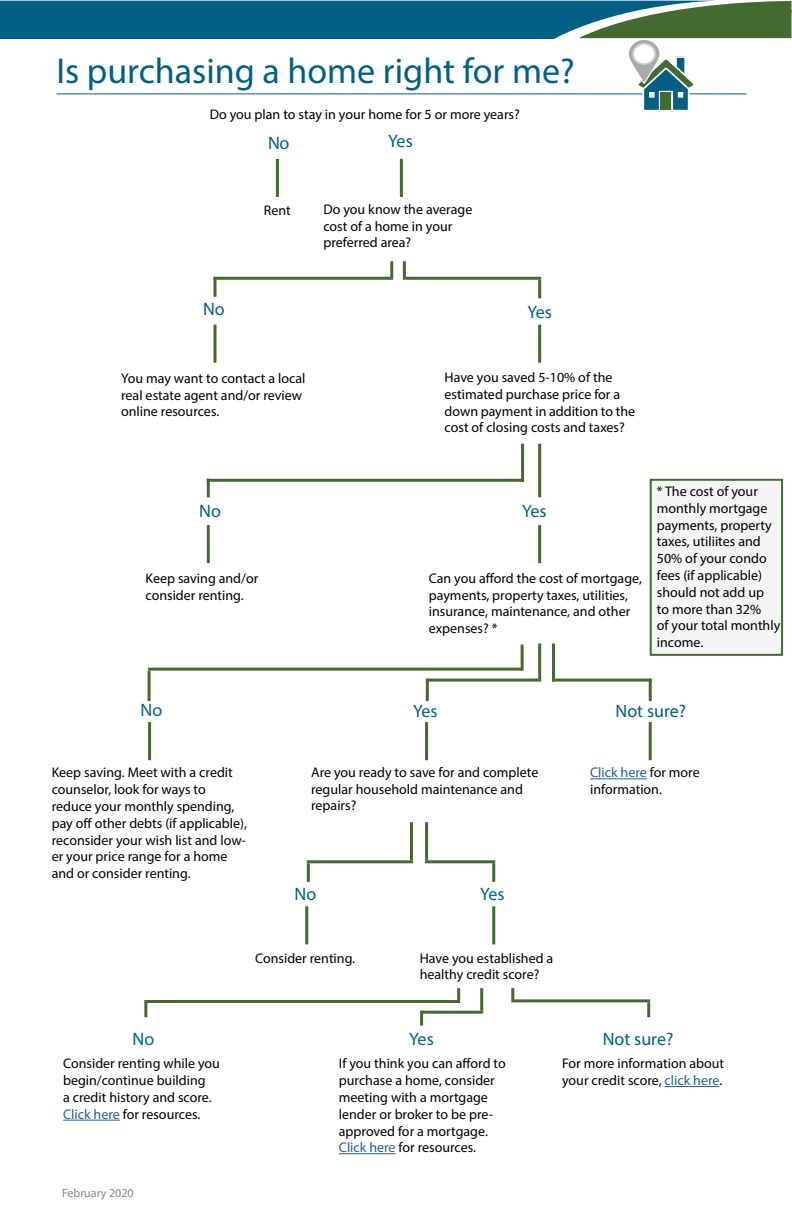
<style>
.page{position:relative;width:792px;height:1224px;background:#fff}
.page>*{position:absolute;margin:0;border:0;box-sizing:border-box;transform-origin:0 0}
.t1{font:36px "Myriad Pro";color:#006084}
.t2{font:18px "Myriad Pro";color:#006084}
.t3{font:14px/16.8px "Myriad Pro";color:#000}
.t4{font:12px "Myriad Pro";color:#848688}
.s1{color:#215e9e}
</style>
<div class="page">
<div style="left:650px;top:479px;width:133px;height:177px;background:#f5f5f6;border:2px solid #446a31"></div>
<hr style="left:590px;top:779px;width:57px;height:1px;background:#215e9e">
<hr style="left:665px;top:1086px;width:54px;height:1px;background:#215e9e">
<hr style="left:276px;top:159px;width:3px;height:38px;background:#446a31">
<hr style="left:400px;top:159px;width:3px;height:38px;background:#446a31">
<hr style="left:390px;top:261px;width:3px;height:19px;background:#446a31">
<hr style="left:403px;top:261px;width:3px;height:19px;background:#446a31">
<hr style="left:213px;top:277px;width:178px;height:3px;background:#446a31">
<hr style="left:213px;top:278px;width:3px;height:19px;background:#446a31">
<hr style="left:213px;top:325px;width:3px;height:38px;background:#446a31">
<hr style="left:406px;top:277px;width:135px;height:3px;background:#446a31">
<hr style="left:538px;top:325px;width:3px;height:38px;background:#446a31">
<hr style="left:538px;top:280px;width:3px;height:18px;background:#446a31">
<hr style="left:538px;top:444px;width:3px;height:53px;background:#446a31">
<hr style="left:207px;top:479px;width:317px;height:3px;background:#446a31">
<hr style="left:207px;top:525px;width:3px;height:38px;background:#446a31">
<hr style="left:538px;top:525px;width:3px;height:38px;background:#446a31">
<hr style="left:207px;top:479px;width:3px;height:18px;background:#446a31">
<hr style="left:538px;top:643px;width:3px;height:39px;background:#446a31">
<hr style="left:428px;top:679px;width:110px;height:3px;background:#446a31">
<hr style="left:552px;top:679px;width:100px;height:3px;background:#446a31">
<hr style="left:148px;top:671px;width:3px;height:30px;background:#446a31">
<hr style="left:426px;top:679px;width:3px;height:22px;background:#446a31">
<hr style="left:649px;top:679px;width:3px;height:22px;background:#446a31">
<hr style="left:148px;top:722px;width:3px;height:38px;background:#446a31">
<hr style="left:425px;top:722px;width:3px;height:38px;background:#446a31">
<hr style="left:649px;top:722px;width:3px;height:38px;background:#446a31">
<hr style="left:425px;top:822px;width:3px;height:38px;background:#446a31">
<hr style="left:425px;top:860px;width:70px;height:3px;background:#446a31">
<hr style="left:492px;top:863px;width:3px;height:19px;background:#446a31">
<hr style="left:307px;top:863px;width:3px;height:19px;background:#446a31">
<hr style="left:305px;top:906px;width:3px;height:38px;background:#446a31">
<hr style="left:492px;top:906px;width:3px;height:38px;background:#446a31">
<hr style="left:511px;top:999px;width:139px;height:3px;background:#446a31">
<hr style="left:521px;top:444px;width:3px;height:38px;background:#446a31">
<hr style="left:521px;top:644px;width:3px;height:27px;background:#446a31">
<hr style="left:148px;top:668px;width:374px;height:3px;background:#446a31">
<hr style="left:552px;top:643px;width:3px;height:39px;background:#446a31">
<hr style="left:410px;top:822px;width:3px;height:38px;background:#446a31">
<hr style="left:307px;top:860px;width:106px;height:3px;background:#446a31">
<svg style="left:511px;top:988px;width:3px;height:12px"></svg>
<hr style="left:480px;top:988px;width:3px;height:23px;background:#446a31">
<hr style="left:420px;top:1011px;width:63px;height:3px;background:#446a31">
<hr style="left:420px;top:1011px;width:3px;height:15px;background:#446a31">
<hr style="left:457px;top:988px;width:3px;height:15px;background:#446a31">
<hr style="left:144px;top:1000px;width:315px;height:3px;background:#446a31">
<hr style="left:144px;top:1002px;width:3px;height:15px;background:#446a31">
<svg style="left:0;top:1px;width:792px;height:109px"></svg>
<hr style="left:647px;top:1002px;width:3px;height:15px;background:#446a31">
<hr style="left:339px;top:1153px;width:57px;height:1px;background:#215e9e">
<hr style="left:63px;top:1120px;width:57px;height:1px;background:#215e9e">
<h1 class="t1" style="left:56px;top:48px;width:520px">Is purchasing a home right for me?</h1>
<p class="t3" style="left:210px;top:106px;width:312px">Do you plan to stay in your home for 5 or more years?</p>
<p class="t2" style="left:268px;top:132px;width:23px">No</p>
<p class="t2" style="left:388px;top:130px;width:26px">Yes</p>
<p class="t3" style="left:264px;top:201px;width:28px">Rent</p>
<p class="t3" style="left:323px;top:201px;width:151px">Do you know the average cost of a home in your preferred area?</p>
<p class="t2" style="left:203px;top:297px;width:23px">No</p>
<p class="t2" style="left:528px;top:300px;width:26px">Yes</p>
<p class="t3" style="left:121px;top:369px;width:186px">You may want to contact a local real estate agent and/or review online resources.</p>
<p class="t3" style="left:445px;top:369px;width:192px">Have you saved 5-10% of the estimated purchase price for a down payment in addition to the cost of closing costs and taxes?</p>
<p class="t2" style="left:199px;top:500px;width:23px">No</p>
<p class="t2" style="left:522px;top:500px;width:26px">Yes</p>
<p class="t3" style="left:145px;top:570px;width:114px">Keep saving and/or consider renting.</p>
<p class="t3" style="left:429px;top:570px;width:215px">Can you afford the cost of mortgage, payments, property taxes, utilities, insurance, maintenance, and other expenses? *</p>
<p class="t3" style="left:657px;top:483px;width:125px">* The cost of your monthly mortgage payments, property taxes, utiliites and<br>50% of your condo fees (if applicable) should not add up<br>to more than 32%<br>of your total monthly income.</p>
<p class="t2" style="left:141px;top:699px;width:23px">No</p>
<p class="t2" style="left:413px;top:700px;width:26px">Yes</p>
<p class="t2" style="left:616px;top:700px;width:72px">Not sure?</p>
<p class="t3" style="left:311px;top:763px;width:229px">Are you ready to save for and complete regular household maintenance and repairs?</p>
<p class="t3" style="left:52px;top:764px;width:197px">Keep saving. Meet with a credit counselor, look for ways to reduce your monthly spending, pay off other debts (if applicable), reconsider your wish list and low&shy;er your price range for a home and or consider renting.</p>
<p class="t3" style="left:590px;top:764px;width:111px"><span class="s1">Click here</span> for more information.</p>
<p class="t2" style="left:295px;top:883px;width:23px">No</p>
<p class="t2" style="left:480px;top:883px;width:26px">Yes</p>
<p class="t3" style="left:255px;top:950px;width:102px">Consider renting.</p>
<p class="t3" style="left:420px;top:949px;width:135px">Have you established a healthy credit score?</p>
<p class="t2" style="left:133px;top:1027px;width:23px">No</p>
<p class="t2" style="left:409px;top:1027px;width:26px">Yes</p>
<p class="t2" style="left:603px;top:1027px;width:72px">Not sure?</p>
<p class="t3" style="left:562px;top:1055px;width:164px">For more information about your credit score, <span class="s1">click here</span>.</p>
<p class="t3" style="left:339px;top:1055px;width:168px">If you think you can afford to purchase a home, consider meeting with a mortgage lender or broker to be pre&shy;approved for a mortgage.<br><span class="s1">Click here</span> for resources.</p>
<p class="t3" style="left:63px;top:1055px;width:158px">Consider renting while you begin/continue building<br>a credit history and score.<br><span class="s1">Click here</span> for resources.</p>
<p class="t4" style="left:62px;top:1186px;width:73px">February 2020</p>
</div>
